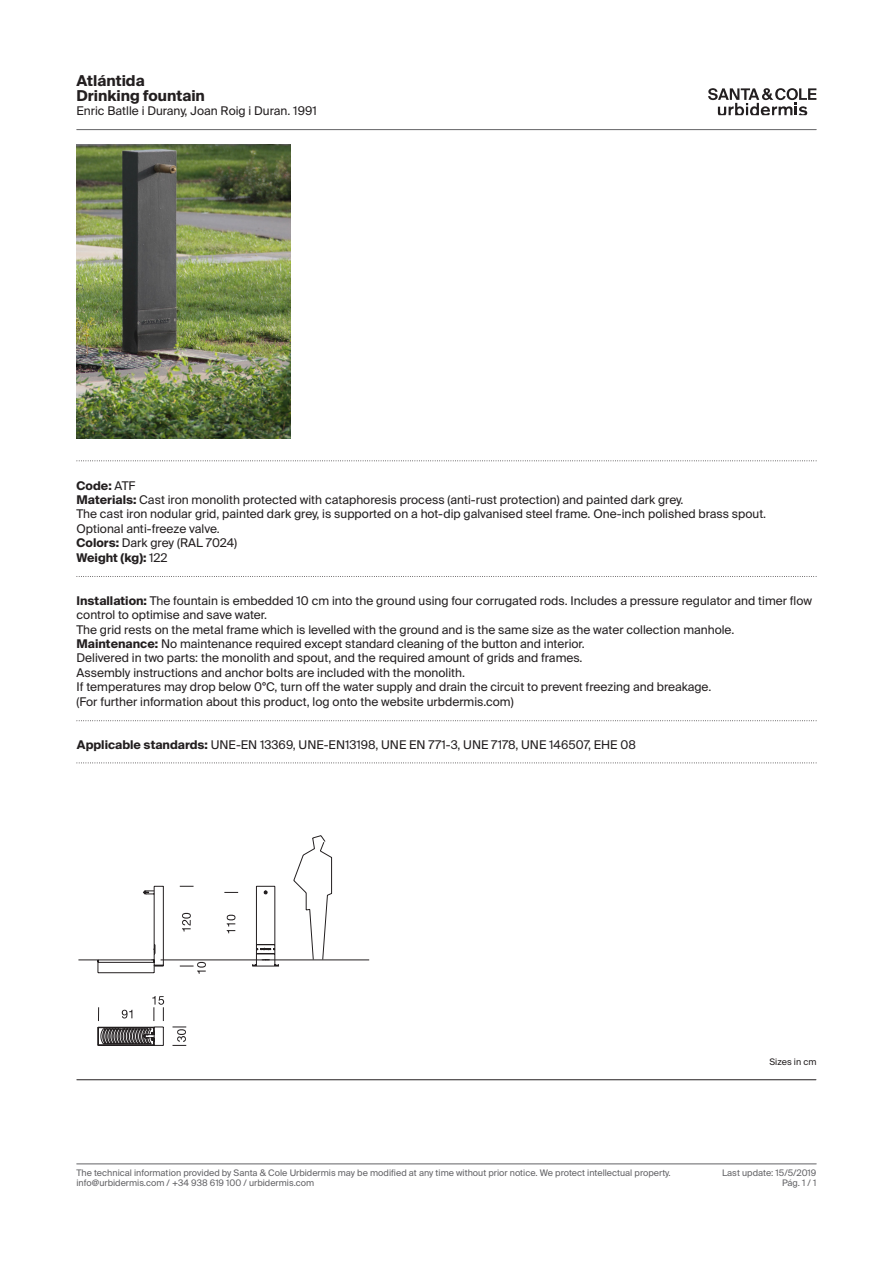
<style>
.page{position:relative;width:893px;height:1263px;background:#fff}
.page>*{position:absolute;margin:0;border:0;box-sizing:border-box;transform-origin:0 0}
.t1{font:700 15px/14.4px "Suisse Intl";color:#231f20}
.t2{font:12px/14.4px "Suisse Intl";color:#231f20}
.t3{font:700 12px "Suisse Intl";color:#231f20}
.t4{font:9px/10.8px "Suisse Intl";color:#636366}
.t5{font:9px "Suisse Intl";color:#231f20}
.s1{font-weight:400}
.s2{font-weight:700}
</style>
<div class="page">
<hr style="left:77px;top:129px;width:739px;height:1px;background:#636366">
<hr style="left:77px;top:1163px;width:739px;height:1px;background:#636366">
<svg style="left:708px;top:88px;width:108px;height:27px"></svg>
<svg style="left:77px;top:460px;width:740px;height:1px"></svg>
<svg style="left:77px;top:720px;width:740px;height:1px"></svg>
<svg style="left:77px;top:762px;width:740px;height:1px"></svg>
<img style="left:77px;top:144px;width:213px;height:294px">
<hr style="left:77px;top:1079px;width:739px;height:1px;background:#231f20">
<hr style="left:161px;top:959px;width:208px;height:1px;background:#231f20">
<svg style="left:78px;top:885px;width:202px;height:161px"></svg>
<svg style="left:293px;top:835px;width:40px;height:125px"></svg>
<svg style="left:77px;top:576px;width:740px;height:1px"></svg>
<p class="t1" style="left:77px;top:74px;width:130px">Atlántida<br>Drinking fountain</p>
<p class="t2" style="left:77px;top:104px;width:242px">Enric Batlle i Durany, Joan Roig i Duran. 1991</p>
<p class="t3" style="left:77px;top:478px;width:60px">Code: <span class="s1">ATF</span></p>
<p class="t2" style="left:77px;top:493px;width:608px"><span class="s2">Materials:</span> Cast iron monolith protected with cataphoresis process (anti-rust protection) and painted dark grey.</p>
<p class="t2" style="left:77px;top:507px;width:691px">The cast iron nodular grid, painted dark grey, is supported on a hot-dip galvanised steel frame. One-inch polished brass spout.</p>
<p class="t2" style="left:77px;top:521px;width:145px">Optional anti-freeze valve.</p>
<p class="t2" style="left:77px;top:536px;width:162px"><span class="s2">Colors:</span> Dark grey (RAL 7024)</p>
<p class="t3" style="left:77px;top:550px;width:93px">Weight (kg): <span class="s1">122</span></p>
<p class="t2" style="left:77px;top:593px;width:737px"><span class="s2">Installation:</span> The fountain is embedded 10 cm into the ground using four corrugated rods. Includes a pressure regulator and timer flow control to optimise and save water.</p>
<p class="t2" style="left:77px;top:622px;width:659px">The grid rests on the metal frame which is levelled with the ground and is the same size as the water collection manhole.</p>
<p class="t2" style="left:77px;top:637px;width:510px"><span class="s2">Maintenance:</span> No maintenance required except standard cleaning of the button and interior.</p>
<p class="t2" style="left:77px;top:651px;width:507px">Delivered in two parts: the monolith and spout, and the required amount of grids and frames.</p>
<p class="t2" style="left:77px;top:665px;width:390px">Assembly instructions and anchor bolts are included with the monolith.</p>
<p class="t2" style="left:77px;top:680px;width:636px">If temperatures may drop below 0°C, turn off the water supply and drain the circuit to prevent freezing and breakage.</p>
<p class="t2" style="left:77px;top:694px;width:439px">(For further information about this product, log onto the website urbdermis.com)</p>
<p class="t2" style="left:77px;top:737px;width:560px"><span class="s2">Applicable standards:</span> UNE-EN 13369, UNE-EN13198, UNE EN 771-3, UNE 7178, UNE 146507, EHE 08</p>
<p class="t5" style="left:769px;top:1057px;width:48px">Sizes in cm</p>
<p class="t4" style="left:77px;top:1167px;width:596px">The technical information provided by Santa &amp; Cole Urbidermis may be modified at any time without prior notice. We protect intellectual property. info@urbidermis.com / +34 938 619 100 / urbidermis.com</p>
<p class="t4" style="left:722px;top:1167px;width:96px">Last update: 15/5/2019</p>
<p class="t4" style="left:782px;top:1178px;width:36px">Pág. 1 / 1</p>
</div>
